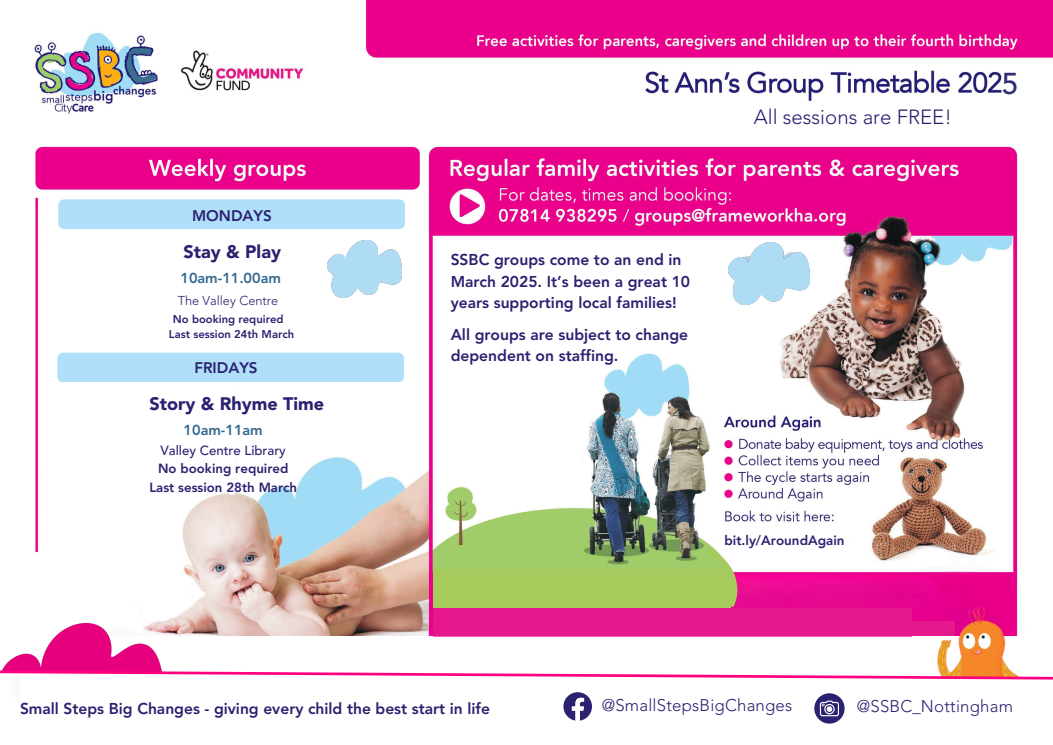
<style>
.page{position:relative;width:1053px;height:745px;background:#fff}
.page>*{position:absolute;margin:0;border:0;box-sizing:border-box;transform-origin:0 0}
.t1{font:500 29.88px "Avenir LT Std";color:#2d2e74}
.t2{font:300 20.4px "Avenir LT Std";color:#2b2171}
.t3{font:900 18px "Avenir LT Std";color:#2b2171}
.t4{font:300 16.76px "Avenir LT Std";letter-spacing:.015em;color:#2b2171}
.t5{font:800 15.6px/21.6px "Avenir LT Std";color:#2b2171}
.t6{font:800 15.56px "Avenir LT Std";color:#2b2171}
.t7{font:800 15.2px "Avenir LT Std";color:#2b2171}
.t8{font:800 14.4px "Avenir LT Std";color:#34688e}
.t9{font:800 13.4px "Avenir LT Std";color:#2b2171}
.t10{font:800 13.2px/18.3px "Avenir LT Std";color:#2b2171;text-align:center}
.t11{font:500 13.2px "Avenir LT Std";color:#2b2171}
.t12{font:300 12.8px "Avenir LT Std";color:#2b2171}
.t13{font:800 11.2px "Avenir LT Std";color:#2b2171}
</style>
<div class="page">
<img style="left:34px;top:0;width:1018px;height:724px">
<div style="left:242px;top:313px;width:137px;height:29px;background:#fff"></div>
<div style="left:242px;top:342px;width:182px;height:107px;background:#fff"></div>
<div style="left:433px;top:569px;width:297px;height:38px;background:#a6ca5c"></div>
<div style="left:752px;top:621px;width:203px;height:47px;background:#e5198b"></div>
<div style="left:20px;top:636px;width:1032px;height:84px;background:#fff"></div>
<div style="left:433px;top:607px;width:478px;height:47px;background:#e5198b"></div>
<img style="left:935px;top:603px;width:86px;height:33px">
<svg style="left:692px;top:549px;width:57px;height:58px"></svg>
<img style="left:34px;top:623px;width:130px;height:13px">
<svg style="left:0;top:636px;width:1052px;height:44px"></svg>
<svg style="left:563px;top:692px;width:29px;height:28px"></svg>
<div style="left:814px;top:693px;width:30px;height:30px;background:#2b2171;border-radius:50%"></div>
<svg style="left:819px;top:700px;width:20px;height:16px"></svg>
<div style="left:721px;top:524px;width:126px;height:22px;background:#fff"></div>
<div style="left:1002px;top:66px;width:23px;height:40px;background:#fff"></div>
<div style="left:47px;top:195px;width:374px;height:122px;background:#fff"></div>
<div style="left:437px;top:243px;width:145px;height:241px;background:#fff"></div>
<div style="left:44px;top:326px;width:136px;height:215px;background:#fff"></div>
<div style="left:509px;top:240px;width:145px;height:112px;background:#fff"></div>
<svg style="left:39px;top:186px;width:201px;height:314px"></svg>
<div style="left:57px;top:352px;width:347px;height:30px;background:#afdff9;border-radius:6px"></div>
<div style="left:58px;top:199px;width:347px;height:30px;background:#afdff9;border-radius:6px"></div>
<div style="left:582px;top:104px;width:443px;height:29px;background:#fff"></div>
<img style="left:327px;top:240px;width:74px;height:57px">
<img style="left:728px;top:242px;width:81px;height:62px">
<h5 class="t7" style="left:192px;top:210px;width:81px">MONDAYS</h5>
<p class="t3" style="left:184px;top:244px;width:99px">Stay &amp; Play</p>
<p class="t8" style="left:180px;top:272px;width:102px">10am-11.00am</p>
<p class="t12" style="left:178px;top:295px;width:102px">The Valley Centre</p>
<h4 class="t13" style="left:173px;top:314px;width:112px">No booking required</h4>
<h4 class="t13" style="left:169px;top:330px;width:127px">Last session 24th March</h4>
<h6 class="t7" style="left:194px;top:361px;width:65px">FRIDAYS</h6>
<h5 class="t3" style="left:149px;top:396px;width:176px">Story &amp; Rhyme Time</h5>
<h6 class="t11" style="left:161px;top:445px;width:127px">Valley Centre Library</h6>
<h6 class="t10" style="left:149px;top:460px;width:149px">No booking required<br>Last session 28th March</h6>
<h6 class="t8" style="left:184px;top:424px;width:81px">10am-11am</h6>
<h5 class="t5" style="left:450px;top:250px;width:241px">SSBC groups come to an end in<br>March 2025. It’s been a great 10 years supporting local families!</h5>
<h2 class="t5" style="left:450px;top:325px;width:239px">All groups are subject to change dependent on staffing.</h2>
<h5 class="t2" style="left:753px;top:108px;width:199px">All sessions are FREE!</h5>
<p class="t1" style="left:1001px;top:71px;width:18px">5</p>
<p class="t9" style="left:724px;top:534px;width:122px">bit.ly/AroundAgain</p>
<p class="t6" style="left:20px;top:701px;width:471px">Small Steps Big Changes - giving every child the best start in life</p>
<h5 class="t4" style="left:601px;top:698px;width:192px">@SmallStepsBigChanges</h5>
<p class="t4" style="left:856px;top:699px;width:158px">@SSBC_Nottingham</p>
</div>
